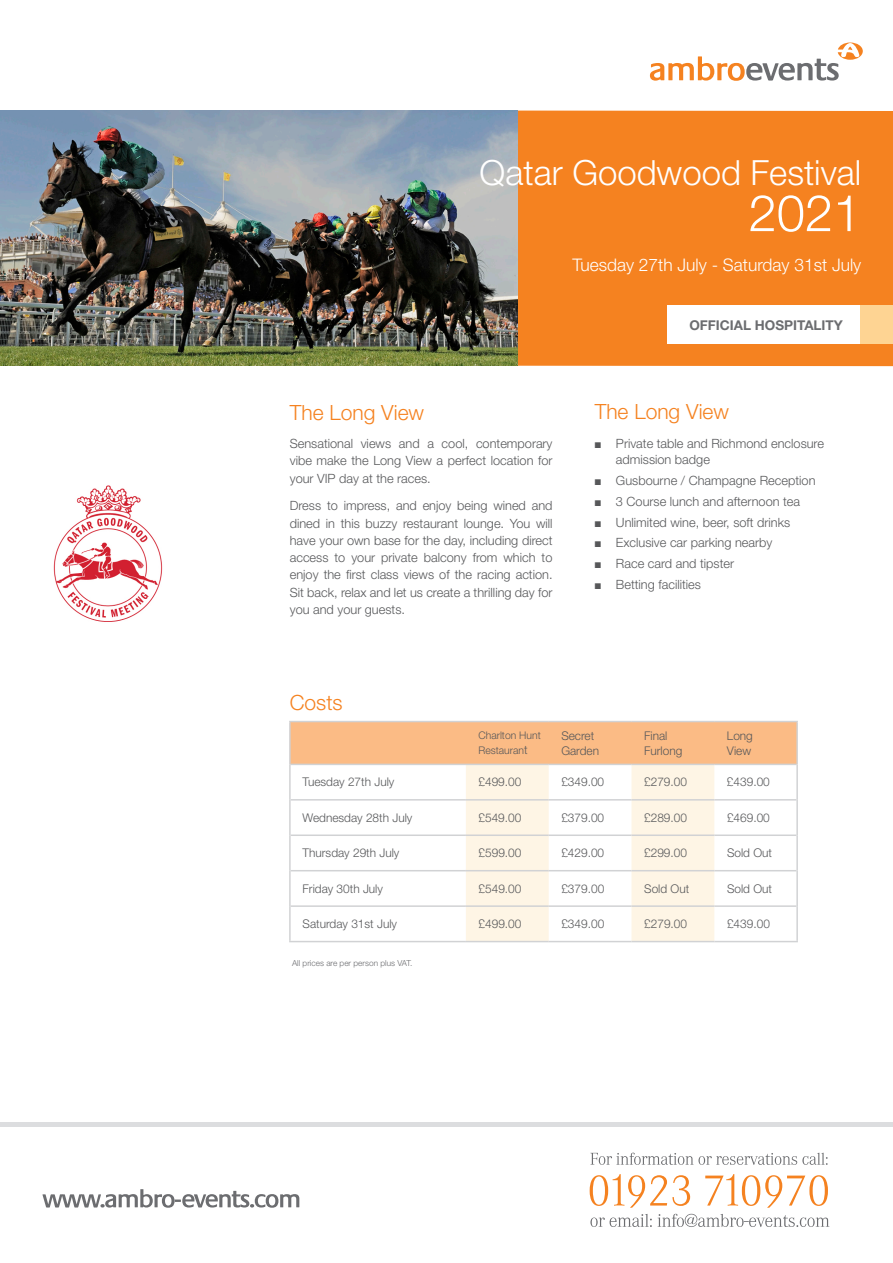
<style>
.page{position:relative;width:893px;height:1263px;background:#fff}
.page>*{position:absolute;margin:0;border:0;box-sizing:border-box;transform-origin:0 0}
.t1{font:300 50.7px "Helvetica Neue LT Std";color:#fff}
.t2{font:300 34.8px "Helvetica Neue LT Std";color:#fff}
.t3{font:300 21px "Helvetica Neue LT Std";color:#f58220}
.t4{font:300 17.4px "Helvetica Neue LT Std";color:#fff}
.t5{font:700 13.5px "Helvetica Neue LT Std";color:#6c6d70}
.t6{font:300 12.75px/17.2px "Helvetica Neue LT Std";color:#57585a;text-align:justify}
.t7{font:300 12px/15px "Helvetica Neue LT Std";color:#57585a}
.t8{font:300 10.5px/15px "Helvetica Neue LT Std";color:#57585a}
.t9{font:300 8.25px "Helvetica Neue LT Std";color:#6c6d70}
.s1{font-size:12px}
</style>
<div class="page">
<hr style="left:0;top:1123px;width:893px;height:4px;background:#dcdddf">
<svg style="left:590px;top:1174px;width:238px;height:34px"></svg>
<svg style="left:590px;top:1152px;width:238px;height:13px"></svg>
<svg style="left:590px;top:1214px;width:239px;height:13px"></svg>
<svg style="left:43px;top:1189px;width:256px;height:19px"></svg>
<svg style="left:291px;top:722px;width:505px;height:219px"></svg>
<hr style="left:289px;top:721px;width:177px;height:1px;background:#d1d2d4">
<hr style="left:466px;top:721px;width:83px;height:1px;background:#d1d2d4">
<hr style="left:549px;top:721px;width:82px;height:1px;background:#d1d2d4">
<hr style="left:631px;top:721px;width:83px;height:1px;background:#d1d2d4">
<hr style="left:714px;top:721px;width:84px;height:1px;background:#d1d2d4">
<hr style="left:291px;top:764px;width:175px;height:1px;background:#d1d2d4">
<hr style="left:466px;top:764px;width:83px;height:1px;background:#d1d2d4">
<hr style="left:549px;top:764px;width:82px;height:1px;background:#d1d2d4">
<hr style="left:631px;top:764px;width:83px;height:1px;background:#d1d2d4">
<hr style="left:714px;top:764px;width:82px;height:1px;background:#d1d2d4">
<hr style="left:291px;top:799px;width:175px;height:1px;background:#d1d2d4">
<hr style="left:466px;top:799px;width:83px;height:1px;background:#d1d2d4">
<hr style="left:549px;top:799px;width:82px;height:1px;background:#d1d2d4">
<hr style="left:631px;top:799px;width:83px;height:1px;background:#d1d2d4">
<hr style="left:714px;top:799px;width:82px;height:1px;background:#d1d2d4">
<hr style="left:291px;top:834px;width:175px;height:2px;background:#d1d2d4">
<hr style="left:466px;top:834px;width:83px;height:2px;background:#d1d2d4">
<hr style="left:549px;top:834px;width:82px;height:2px;background:#d1d2d4">
<hr style="left:631px;top:834px;width:83px;height:2px;background:#d1d2d4">
<hr style="left:714px;top:834px;width:82px;height:2px;background:#d1d2d4">
<hr style="left:291px;top:870px;width:175px;height:1px;background:#d1d2d4">
<hr style="left:466px;top:870px;width:83px;height:1px;background:#d1d2d4">
<hr style="left:549px;top:870px;width:82px;height:1px;background:#d1d2d4">
<hr style="left:631px;top:870px;width:83px;height:1px;background:#d1d2d4">
<hr style="left:714px;top:870px;width:82px;height:1px;background:#d1d2d4">
<hr style="left:291px;top:905px;width:175px;height:2px;background:#d1d2d4">
<hr style="left:466px;top:905px;width:83px;height:2px;background:#d1d2d4">
<hr style="left:549px;top:905px;width:82px;height:2px;background:#d1d2d4">
<hr style="left:631px;top:905px;width:83px;height:2px;background:#d1d2d4">
<hr style="left:714px;top:905px;width:82px;height:2px;background:#d1d2d4">
<hr style="left:289px;top:941px;width:177px;height:1px;background:#d1d2d4">
<hr style="left:466px;top:941px;width:83px;height:1px;background:#d1d2d4">
<hr style="left:549px;top:941px;width:82px;height:1px;background:#d1d2d4">
<hr style="left:631px;top:941px;width:83px;height:1px;background:#d1d2d4">
<hr style="left:714px;top:941px;width:84px;height:1px;background:#d1d2d4">
<hr style="left:289px;top:722px;width:2px;height:42px;background:#d1d2d4">
<hr style="left:796px;top:722px;width:2px;height:42px;background:#d1d2d4">
<hr style="left:289px;top:764px;width:2px;height:36px;background:#d1d2d4">
<hr style="left:796px;top:764px;width:2px;height:36px;background:#d1d2d4">
<hr style="left:289px;top:800px;width:2px;height:35px;background:#d1d2d4">
<hr style="left:796px;top:800px;width:2px;height:35px;background:#d1d2d4">
<hr style="left:289px;top:835px;width:2px;height:36px;background:#d1d2d4">
<hr style="left:796px;top:835px;width:2px;height:36px;background:#d1d2d4">
<hr style="left:289px;top:871px;width:2px;height:35px;background:#d1d2d4">
<hr style="left:796px;top:871px;width:2px;height:35px;background:#d1d2d4">
<hr style="left:289px;top:906px;width:2px;height:35px;background:#d1d2d4">
<hr style="left:796px;top:906px;width:2px;height:35px;background:#d1d2d4">
<div style="left:517px;top:111px;width:376px;height:255px;background:#f58220"></div>
<svg style="left:650px;top:43px;width:213px;height:38px"></svg>
<div style="left:668px;top:305px;width:225px;height:38px;background:#fff"></div>
<div style="left:860px;top:305px;width:33px;height:38px;background:#fed493"></div>
<img style="left:53px;top:485px;width:110px;height:137px">
<img style="left:0;top:111px;width:517px;height:255px">
<h2 class="t2" style="left:480px;top:151px;width:383px">Qatar Goodwood Festival</h2>
<h1 class="t1" style="left:749px;top:182px;width:114px">2021</h1>
<h3 class="t4" style="left:572px;top:254px;width:290px">Tuesday 27th July - Saturday 31st July</h3>
<h3 class="t3" style="left:290px;top:400px;width:136px">The Long View</h3>
<p class="t6" style="left:290px;top:435px;width:264px">Sensational views and a cool, contemporary vibe make the Long View a perfect location for your VIP day at the races.</p>
<p class="t6" style="left:290px;top:497px;width:264px">Dress to impress, and enjoy being wined and dined in this buzzy restaurant lounge. You will have your own base for the day, including direct access to your private balcony from which to enjoy the first class views of the racing action.<br>Sit back, relax and let us create a thrilling day for you and your guests.</p>
<h3 class="t3" style="left:290px;top:690px;width:54px">Costs</h3>
<p class="t5" style="left:689px;top:316px;width:155px">OFFICIAL HOSPITALITY</p>
<h3 class="t3" style="left:595px;top:398px;width:136px">The Long View</h3>
<p class="t6" style="left:616px;top:435px;width:210px;line-height:16.5px;text-indent:-21px">■ Private table and Richmond enclosure admission badge</p>
<p class="t6" style="left:595px;top:472px;width:222px">■ Gusbourne / Champagne Reception</p>
<p class="t6" style="left:595px;top:492px;width:207px">■ 3 Course lunch and afternoon tea</p>
<p class="t6" style="left:595px;top:513px;width:197px">■ Unlimited wine, beer, soft drinks</p>
<p class="t6" style="left:595px;top:534px;width:179px">■ Exclusive car parking nearby</p>
<p class="t6" style="left:595px;top:555px;width:141px">■ Race card and tipster</p>
<p class="t6" style="left:595px;top:575px;width:108px">■ Betting facilities</p>
<p class="t8" style="left:478px;top:728px;width:64px">Charlton Hunt<br>Restauran<span class="s1">t</span></p>
<p class="t7" style="left:561px;top:728px;width:39px">Secret<br>Garden</p>
<p class="t7" style="left:644px;top:728px;width:40px">Final<br>Furlong</p>
<p class="t7" style="left:727px;top:728px;width:27px">Long<br>View</p>
<p class="t7" style="left:302px;top:774px;width:93px">Tuesday 27th July</p>
<p class="t7" style="left:478px;top:774px;width:44px">£499.00</p>
<p class="t7" style="left:561px;top:774px;width:44px">£349.00</p>
<p class="t7" style="left:644px;top:774px;width:44px">£279.00</p>
<p class="t7" style="left:727px;top:774px;width:44px">£439.00</p>
<p class="t7" style="left:303px;top:810px;width:111px">Wednesday 28th July</p>
<p class="t7" style="left:478px;top:810px;width:44px">£549.00</p>
<p class="t7" style="left:561px;top:810px;width:44px">£379.00</p>
<p class="t7" style="left:644px;top:810px;width:44px">£289.00</p>
<p class="t7" style="left:727px;top:810px;width:44px">£469.00</p>
<p class="t7" style="left:303px;top:845px;width:98px">Thursday 29th July</p>
<p class="t7" style="left:479px;top:845px;width:44px">£599.00</p>
<p class="t7" style="left:561px;top:845px;width:44px">£429.00</p>
<p class="t7" style="left:644px;top:845px;width:44px">£299.00</p>
<p class="t7" style="left:727px;top:845px;width:47px">Sold Out</p>
<p class="t7" style="left:303px;top:881px;width:82px">Friday 30th July</p>
<p class="t7" style="left:479px;top:881px;width:44px">£549.00</p>
<p class="t7" style="left:561px;top:881px;width:44px">£379.00</p>
<p class="t7" style="left:644px;top:881px;width:47px">Sold Out</p>
<p class="t7" style="left:727px;top:881px;width:47px">Sold Out</p>
<p class="t7" style="left:303px;top:916px;width:96px">Saturday 31st July</p>
<p class="t7" style="left:479px;top:916px;width:44px">£499.00</p>
<p class="t7" style="left:561px;top:916px;width:44px">£349.00</p>
<p class="t7" style="left:644px;top:916px;width:44px">£279.00</p>
<p class="t7" style="left:727px;top:916px;width:44px">£439.00</p>
<p class="t9" style="left:292px;top:958px;width:122px">All prices are per person plus VAT.</p>
</div>
